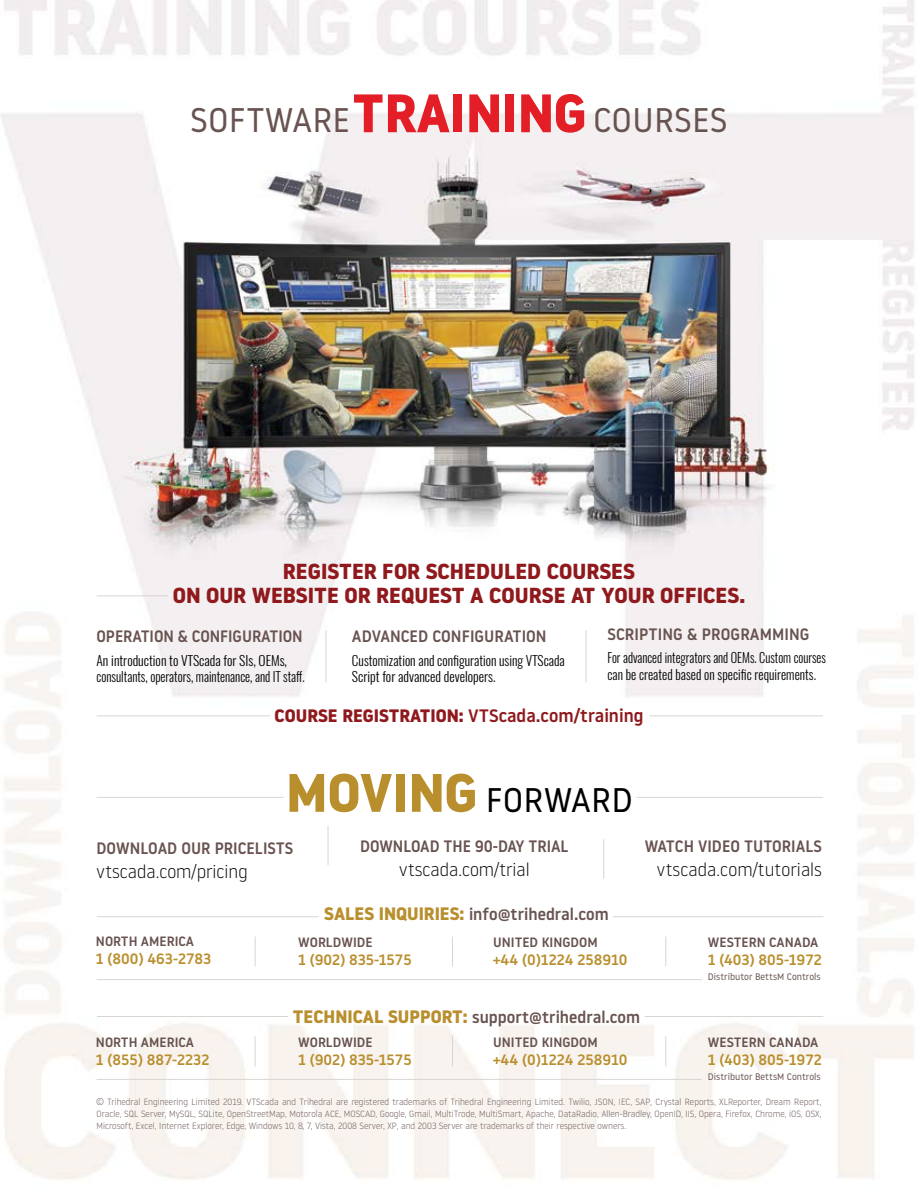
<style>
.page{position:relative;width:918px;height:1188px;background:#fff}
.page>*{position:absolute;margin:0;border:0;box-sizing:border-box;transform-origin:0 0}
.t1{font:34.05px "Noway";color:#685350}
.t2{font:34.05px "Noway";color:#000}
.t3{font:700 21.75px/24.8px "Noway";color:#8f191c;text-align:center}
.t4{font:300 18px "Noway";color:#000}
.t5{font:500 18px "Noway";color:#8f191c}
.t6{font:500 16.5px "Noway";color:#685350}
.t7{font:500 16.5px "Noway";color:#685350;scale:.95 1}
.t8{font:500 16.5px "Noway";color:#685350;scale:.96 1}
.t9{font:500 15px "Noway";color:#b98f2e}
.t10{font:300 13.5px/16.5px "Oswald";color:#000}
.t11{font:500 13.5px "Noway";color:#685350}
.t12{font:300 13.5px/16.5px "Oswald";color:#000;scale:.91 1}
.t13{font:9.45px "Noway";color:#685350}
.t14{font:300 9px/12px "Noway";color:#685350;text-align:justify}
.s1{font-weight:700;font-size:54px;color:#e41e26}
.s2{font-weight:700}
.s3{font-weight:700;font-size:54px;color:#b98f2e}
.s4{font-weight:700;font-size:18px;color:#b98f2e}
</style>
<div class="page">
<img style="left:0;top:0;width:914px;height:1180px">
<hr style="left:97px;top:716px;width:173px;height:1px;background:#d9d5d2">
<hr style="left:649px;top:716px;width:174px;height:1px;background:#d9d5d2">
<hr style="left:97px;top:596px;width:71px;height:1px;background:#d9d5d2">
<hr style="left:326px;top:630px;width:1px;height:52px;background:#d9d5d2">
<hr style="left:586px;top:630px;width:1px;height:52px;background:#d9d5d2">
<hr style="left:97px;top:797px;width:187px;height:1px;background:#d9d5d2">
<hr style="left:637px;top:797px;width:186px;height:1px;background:#d9d5d2">
<hr style="left:328px;top:826px;width:1px;height:39px;background:#d9d5d2">
<hr style="left:603px;top:839px;width:1px;height:40px;background:#d9d5d2">
<hr style="left:97px;top:1079px;width:605px;height:1px;background:#d9d5d2">
<hr style="left:255px;top:1036px;width:1px;height:30px;background:#d9d5d2">
<hr style="left:452px;top:1036px;width:1px;height:30px;background:#d9d5d2">
<hr style="left:665px;top:1036px;width:1px;height:30px;background:#d9d5d2">
<hr style="left:97px;top:1016px;width:191px;height:1px;background:#d9d5d2">
<hr style="left:645px;top:1016px;width:178px;height:1px;background:#d9d5d2">
<hr style="left:97px;top:979px;width:605px;height:1px;background:#d9d5d2">
<svg style="left:255px;top:937px;width:1px;height:29px"></svg>
<svg style="left:452px;top:937px;width:1px;height:29px"></svg>
<svg style="left:665px;top:937px;width:1px;height:29px"></svg>
<hr style="left:97px;top:916px;width:222px;height:1px;background:#d9d5d2">
<hr style="left:613px;top:916px;width:210px;height:1px;background:#d9d5d2">
<h1 class="t1" style="left:190px;top:97px;width:539px">SOFTWARE<span class="s1">TRAINING</span> COURSES</h1>
<h2 class="t3" style="left:173px;top:559px;width:574px">REGISTER FOR SCHEDULED COURSES<br>ON OUR WEBSITE OR REQUEST A COURSE AT YOUR OFFICES.</h2>
<h3 class="t7" style="left:97px;top:625px;width:219px">OPERATION &amp; CONFIGURATION</h3>
<h3 class="t10" style="left:97px;top:652px;width:210px">An introduction to VTScada for SIs, OEMs, consultants, operators, maintenance, and IT staff.</h3>
<h3 class="t6" style="left:352px;top:625px;width:196px">ADVANCED CONFIGURATION</h3>
<h3 class="t10" style="left:352px;top:652px;width:214px">Customization and configuration using VTScada<br>Script for advanced developers.</h3>
<h3 class="t6" style="left:607px;top:623px;width:204px">SCRIPTING &amp; PROGRAMMING</h3>
<h3 class="t12" style="left:607px;top:649px;width:242px">For advanced integrators and OEMs. Custom courses can be created based on specific requirements.</h3>
<h3 class="t5" style="left:275px;top:703px;width:370px"><span class="s2">COURSE REGISTRATION:</span> VTScada.com/training</h3>
<h1 class="t2" style="left:286px;top:777px;width:348px"><span class="s3">MOVING</span> FORWARD</h1>
<h3 class="t8" style="left:97px;top:837px;width:207px">DOWNLOAD OUR PRICELISTS</h3>
<h3 class="t4" style="left:97px;top:860px;width:153px">vtscada.com/pricing</h3>
<h3 class="t7" style="left:360px;top:834px;width:221px">DOWNLOAD THE 90-DAY TRIAL</h3>
<h3 class="t4" style="left:399px;top:857px;width:132px">vtscada.com/trial</h3>
<h3 class="t11" style="left:96px;top:932px;width:100px">NORTH AMERICA</h3>
<h3 class="t9" style="left:96px;top:948px;width:117px">1 (800) 463-2783</h3>
<h3 class="t6" style="left:324px;top:903px;width:286px"><span class="s4">SALES INQUIRIES:</span> info@trihedral.com</h3>
<h3 class="t11" style="left:493px;top:933px;width:106px">UNITED KINGDOM</h3>
<h3 class="t9" style="left:493px;top:949px;width:136px">+44 (0)1224 258910</h3>
<h3 class="t11" style="left:298px;top:933px;width:76px">WORLDWIDE</h3>
<h3 class="t9" style="left:298px;top:949px;width:115px">1 (902) 835-1575</h3>
<h3 class="t8" style="left:645px;top:834px;width:186px">WATCH VIDEO TUTORIALS</h3>
<h3 class="t4" style="left:657px;top:857px;width:167px">vtscada.com/tutorials</h3>
<h3 class="t11" style="left:708px;top:933px;width:112px">WESTERN CANADA</h3>
<h3 class="t9" style="left:708px;top:949px;width:115px">1 (403) 805-1972</h3>
<p class="t13" style="left:708px;top:970px;width:114px">Distributor BettsM Controls</p>
<h3 class="t11" style="left:96px;top:1033px;width:100px">NORTH AMERICA</h3>
<h3 class="t9" style="left:96px;top:1049px;width:115px">1 (855) 887-2232</h3>
<h3 class="t6" style="left:293px;top:1006px;width:349px"><span class="s4">TECHNICAL SUPPORT:</span> support@trihedral.com</h3>
<h3 class="t11" style="left:493px;top:1033px;width:106px">UNITED KINGDOM</h3>
<h3 class="t9" style="left:493px;top:1049px;width:136px">+44 (0)1224 258910</h3>
<h3 class="t11" style="left:298px;top:1033px;width:76px">WORLDWIDE</h3>
<h3 class="t9" style="left:298px;top:1049px;width:115px">1 (902) 835-1575</h3>
<h3 class="t11" style="left:708px;top:1033px;width:112px">WESTERN CANADA</h3>
<h3 class="t9" style="left:708px;top:1049px;width:115px">1 (403) 805-1972</h3>
<p class="t13" style="left:708px;top:1070px;width:114px">Distributor BettsM Controls</p>
<p class="t14" style="left:97px;top:1096px;width:726px">© Trihedral Engineering Limited 2019. VTScada and Trihedral are registered trademarks of Trihedral Engineering Limited. Twilio, JSON, IEC, SAP, Crystal Reports, XLReporter, Dream Report, Oracle, SQL Server, MySQL, SQLite, OpenStreetMap, Motorola ACE, MOSCAD, Google, Gmail, MultiTrode, MultiSmart, Apache, DataRadio, Allen-Bradley, OpenID, IIS, Opera, Firefox, Chrome, iOS, OSX, Microsoft, Excel, Internet Explorer, Edge, Windows 10, 8, 7, Vista, 2008 Server, XP, and 2003 Server are trademarks of their respective owners.</p>
</div>
